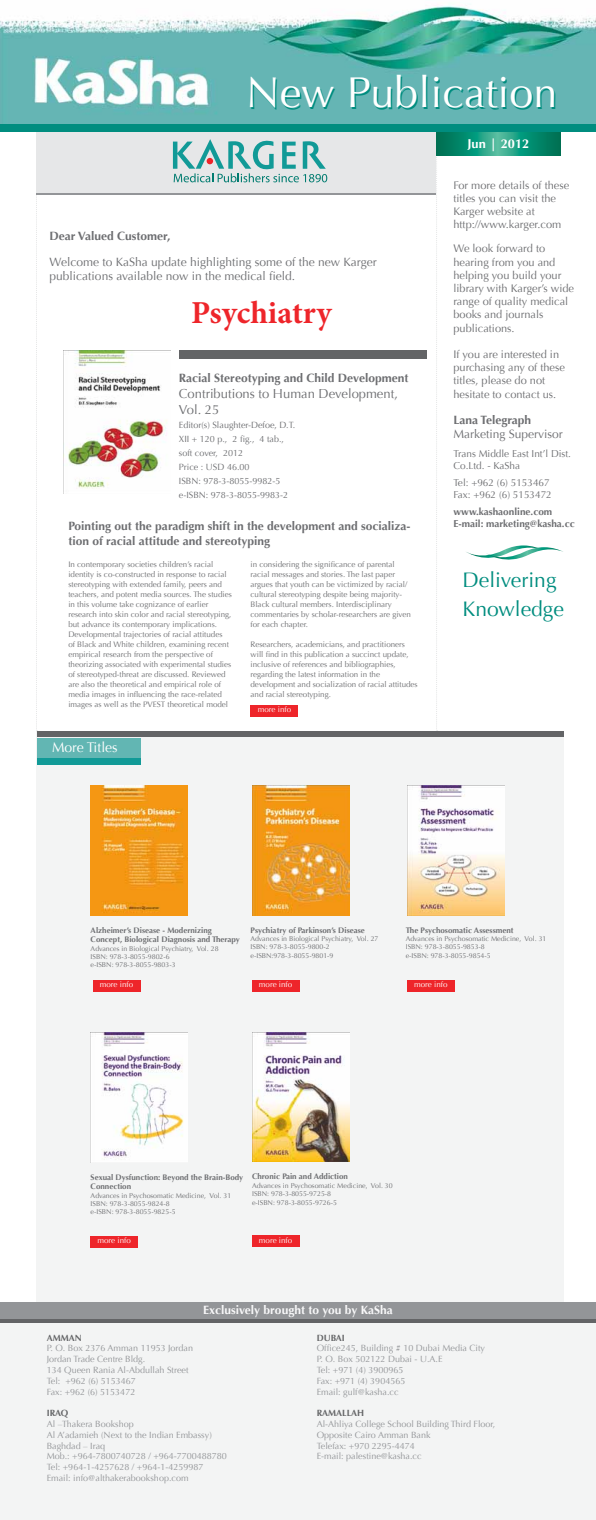
<style>
.page{position:relative;width:596px;height:1520px;background:#fff}
.page>*{position:absolute;margin:0;border:0;box-sizing:border-box;transform-origin:0 0}
.t1{font:43px "Optima";color:#fff}
.t2{font:700 32px "Minion Pro";color:#ee252a}
.t3{font:21px/29.3px "Optima";color:#008d7f}
.t4{font:14px "Optima";color:#fff}
.t5{font:13px/15.6px "Optima";color:#6d6e71}
.t6{font:700 12.8px "Optima";color:#fff}
.t7{font:700 12px "Optima";color:#6d6e71}
.t8{font:12px/14.4px "Optima";color:#6d6e71}
.t9{font:700 12px "Optima";color:#f8f8f9}
.t10{font:11px/13.2px "Optima";color:#6d6e71}
.t11{font:10px/12px "Optima";color:#6d6e71}
.t12{font:700 10px/12px "Optima";color:#6d6e71}
.t13{font:9px/10.8px "Optima";color:#939598}
.t14{font:9px/14px "Optima";color:#6d6e71}
.t15{font:700 9px "Optima";color:#636466}
.t16{font:8px/10px "Optima";color:#6d6e71}
.t17{font:700 8px/9.6px "Optima";color:#6d6e71}
.t18{font:8px "Optima";color:#fff}
.t19{font:7px/8.4px "Optima";color:#6d6e71}
</style>
<div class="page">
<div style="left:36px;top:731px;width:527px;height:571px;background:#f3f4f4"></div>
<img style="left:0;top:5px;width:595px;height:120px">
<svg style="left:436px;top:157px;width:1px;height:574px"></svg>
<svg style="left:36px;top:195px;width:1px;height:536px"></svg>
<svg style="left:436px;top:132px;width:123px;height:24px"></svg>
<div style="left:36px;top:132px;width:400px;height:61px;background:#e6e7e8"></div>
<svg style="left:173px;top:139px;width:154px;height:43px"></svg>
<hr style="left:36px;top:193px;width:400px;height:2px;background:#939598">
<div style="left:0;top:125px;width:595px;height:7px;background:#008d7f"></div>
<svg style="left:466px;top:545px;width:97px;height:15px"></svg>
<div style="left:0;top:1322px;width:595px;height:198px;background:#f3f4f4"></div>
<div style="left:0;top:1302px;width:595px;height:20px;background:#939598"></div>
<hr style="left:0;top:1319px;width:595px;height:3px;background:#636466">
<div style="left:179px;top:351px;width:247px;height:8px;background:#636466"></div>
<img style="left:63px;top:351px;width:104px;height:143px">
<img style="left:91px;top:786px;width:97px;height:129px">
<img style="left:252px;top:786px;width:97px;height:129px">
<div style="left:251px;top:705px;width:47px;height:12px;background:#ee252a"></div>
<div style="left:37px;top:738px;width:103px;height:20px;background:#62b6b3"></div>
<div style="left:37px;top:758px;width:103px;height:7px;background:#119a97"></div>
<div style="left:37px;top:731px;width:526px;height:6px;background:#636466"></div>
<img style="left:252px;top:1033px;width:97px;height:129px">
<div style="left:252px;top:1235px;width:47px;height:12px;background:#ee252a"></div>
<div style="left:91px;top:1236px;width:47px;height:11px;background:#ee252a"></div>
<div style="left:407px;top:980px;width:47px;height:12px;background:#ee252a"></div>
<div style="left:252px;top:980px;width:47px;height:12px;background:#ee252a"></div>
<div style="left:93px;top:980px;width:47px;height:12px;background:#ee252a"></div>
<img style="left:91px;top:1033px;width:97px;height:129px">
<img style="left:407px;top:786px;width:97px;height:129px">
<h1 class="t1" style="left:246px;top:68px;width:312px">New Publication</h1>
<h3 class="t7" style="left:50px;top:229px;width:122px">Dear Valued Customer,</h3>
<h3 class="t8" style="left:50px;top:254px;width:328px">Welcome to KaSha update highlighting some of the new Karger publications available now in the medical field.</h3>
<h2 class="t2" style="left:191px;top:290px;width:142px">Psychiatry</h2>
<h3 class="t7" style="left:179px;top:371px;width:231px">Racial Stereotyping and Child Development</h3>
<h3 class="t5" style="left:179px;top:386px;width:220px">Contributions to Human Development,<br>Vol. 25</h3>
<p class="t14" style="left:179px;top:418px;width:118px">Editor s( ) Slaughter-Defoe D, .T.</p>
<p class="t14" style="left:179px;top:432px;width:107px">XII + 120 p 2., fig 4., tab.,</p>
<p class="t14" style="left:223px;top:446px;width:22px">2012</p>
<p class="t14" style="left:179px;top:446px;width:111px">soft cover,<br>Price : USD 46.00<br>ISBN: 978-3-8055-9982-5<br>-e ISBN: 978-3-8055-9983-2</p>
<h3 class="t7" style="left:68px;top:519px;width:343px">Pointing out the paradigm shift in the development and socializa-</h3>
<h3 class="t7" style="left:68px;top:533px;width:203px">tion of racial attitude and stereotyping</h3>
<p class="t16" style="left:68px;top:559px;width:165px">In contemporary societies children s’ racial identity is co-constructed in response to racial stereotyping with extended family, peers and teachers, and potent media sources. The studies in this volume take cognizance of earlier research into skin color and racial stereotyping, but advance its contemporary implications.<br>Developmental trajectories of racial attitudes<br>of Black and White children, examining recent empirical research from the perspective of theorizing associated with experimental studies of stereotyped-threat are discussed. Reviewed are also the theoretical and empirical role of media images in influencing the race-related images as well as the PVEST theoretical model</p>
<p class="t16" style="left:250px;top:559px;width:158px">in considering the significance of parental racial messages and stories. The last paper argues that youth can be victimized by racial/</p>
<p class="t16" style="left:250px;top:589px;width:153px">cultural stereotyping despite being majority-</p>
<p class="t16" style="left:250px;top:609px;width:162px">commentaries by scholar-researchers are given for each chapter.</p>
<p class="t16" style="left:250px;top:639px;width:168px">Researchers, academicians, and practitioners will find in this publication a succinct update, inclusive of references and bibliographies, regarding the latest information in the development and socialization of racial attitudes and racial stereotyping.</p>
<p class="t16" style="left:250px;top:599px;width:143px">Black cultural members. Interdisciplinary</p>
<p class="t18" style="left:257px;top:705px;width:35px">more info</p>
<h3 class="t4" style="left:52px;top:740px;width:67px">More Titles</h3>
<h3 class="t6" style="left:467px;top:137px;width:63px">Jun | 2012</h3>
<h3 class="t10" style="left:453px;top:179px;width:117px">For more details of these titles you can visit the<br>Karger website at http://www.karger.com</h3>
<h3 class="t10" style="left:453px;top:242px;width:122px">We look forward to hearing from you and helping you build your library with Karger s’ wide range of quality medical books and journals publications.</h3>
<h3 class="t10" style="left:453px;top:348px;width:113px">If you are interested in purchasing any of these titles, please do not hesitate to contact us.</h3>
<h3 class="t7" style="left:453px;top:413px;width:79px">Lana Telegraph</h3>
<h3 class="t8" style="left:453px;top:427px;width:111px">Marketing Supervisor</h3>
<p class="t11" style="left:453px;top:448px;width:119px">Trans Middle East Int l’ Dist.<br>Co.Ltd -. KaSha</p>
<p class="t11" style="left:453px;top:477px;width:100px">Tel: +962 (6) 5153467<br>Fax: +962 (6) 5153472</p>
<p class="t12" style="left:453px;top:506px;width:123px">www.kashaonline.com<br>-E mail: marketing@kasha.cc</p>
<h3 class="t3" style="left:462px;top:565px;width:103px">Delivering<br>Knowledge</h3>
<p class="t17" style="left:91px;top:925px;width:151px">Alzheimer s’ Disease - Modernizing<br>Concept, Biological Diagnosis and Therapy</p>
<p class="t19" style="left:197px;top:944px;width:23px">Vol. 28</p>
<p class="t19" style="left:91px;top:944px;width:104px">Advances in Biological Psychiatry,<br>ISBN: 978-3-8055-9802-6<br>-e ISBN: 978-3-8055-9803-3</p>
<p class="t18" style="left:100px;top:980px;width:35px">more info</p>
<p class="t17" style="left:250px;top:925px;width:116px">Psychiatry of Parkinson s’ Disease</p>
<p class="t19" style="left:356px;top:935px;width:23px">Vol. 27</p>
<p class="t19" style="left:250px;top:935px;width:104px">Advances in Biological Psychiatry,<br>ISBN: 978-3-8055-9800-2<br>-e ISBN:978-3-8055-9801-9</p>
<p class="t18" style="left:259px;top:980px;width:35px">more info</p>
<p class="t17" style="left:405px;top:925px;width:109px">The Psychosomatic Assessment</p>
<p class="t19" style="left:405px;top:935px;width:117px">Advances in Psychosomatic Medicine,<br>ISBN: 978-3-8055-9853-8<br>-e ISBN: 978-3-8055-9854-5</p>
<p class="t19" style="left:524px;top:935px;width:23px">Vol. 31</p>
<p class="t18" style="left:414px;top:980px;width:35px">more info</p>
<p class="t17" style="left:91px;top:1172px;width:154px">Sexual Dysfunction: Beyond the Brain-Body<br>Connection</p>
<p class="t19" style="left:209px;top:1191px;width:23px">Vol. 31</p>
<p class="t19" style="left:91px;top:1191px;width:117px">Advances in Psychosomatic Medicine,<br>ISBN: 978-3-8055-9824-8<br>-e ISBN: 978-3-8055-9825-5</p>
<p class="t18" style="left:97px;top:1236px;width:35px">more info</p>
<p class="t17" style="left:252px;top:1172px;width:97px">Chronic Pain and Addiction</p>
<p class="t19" style="left:252px;top:1181px;width:117px">Advances in Psychosomatic Medicine,<br>ISBN: 978-3-8055-9725-8<br>-e ISBN: 978-3-8055-9726-5</p>
<p class="t19" style="left:370px;top:1181px;width:23px">Vol. 30</p>
<p class="t18" style="left:259px;top:1235px;width:35px">more info</p>
<h3 class="t9" style="left:203px;top:1303px;width:191px">Exclusively brought to you by KaSha</h3>
<p class="t15" style="left:47px;top:1332px;width:37px">AMMAN</p>
<p class="t13" style="left:47px;top:1343px;width:148px">O.P . Box 2376 Amman 11953 Jordan</p>
<p class="t13" style="left:47px;top:1354px;width:100px">Jordan Trade Centre Bldg.</p>
<p class="t13" style="left:47px;top:1365px;width:143px">134 Queen Rania Al-Abdullah Street</p>
<p class="t13" style="left:65px;top:1376px;width:72px">+962 (6) 5153467</p>
<p class="t13" style="left:47px;top:1376px;width:90px">Tel:<br>Fax: +962 (6) 5153472</p>
<p class="t15" style="left:47px;top:1408px;width:23px">IRAQ</p>
<p class="t13" style="left:47px;top:1419px;width:182px">Al –Thakera Bookshop<br>Al ’A adamieh (Next to the Indian Embassy(<br>Baghdad – Iraq<br>Mob.: +964-7800740728 / +964-7700488780<br>Tel: +964-1-4257628 / +964-1-4259987<br>Email: info@althakerabookshop.com</p>
<p class="t15" style="left:316px;top:1332px;width:30px">DUBAI</p>
<p class="t13" style="left:316px;top:1343px;width:170px">Office245, Building # 10 Dubai Media City<br>O.P . Box 502122 Dubai U- A. E.<br>Tel: +971 (4) 3900965<br>Fax: +971 (4) 3904565<br>Email: gulf@kasha.cc</p>
<p class="t15" style="left:316px;top:1408px;width:49px">RAMALLAH</p>
<p class="t13" style="left:316px;top:1419px;width:180px">Al-Ahliya College School Building Third Floor,<br>Opposite Cairo Amman Bank<br>Telefax: +970 2295-4474<br>-E mail: palestine@kasha.cc</p>
</div>
